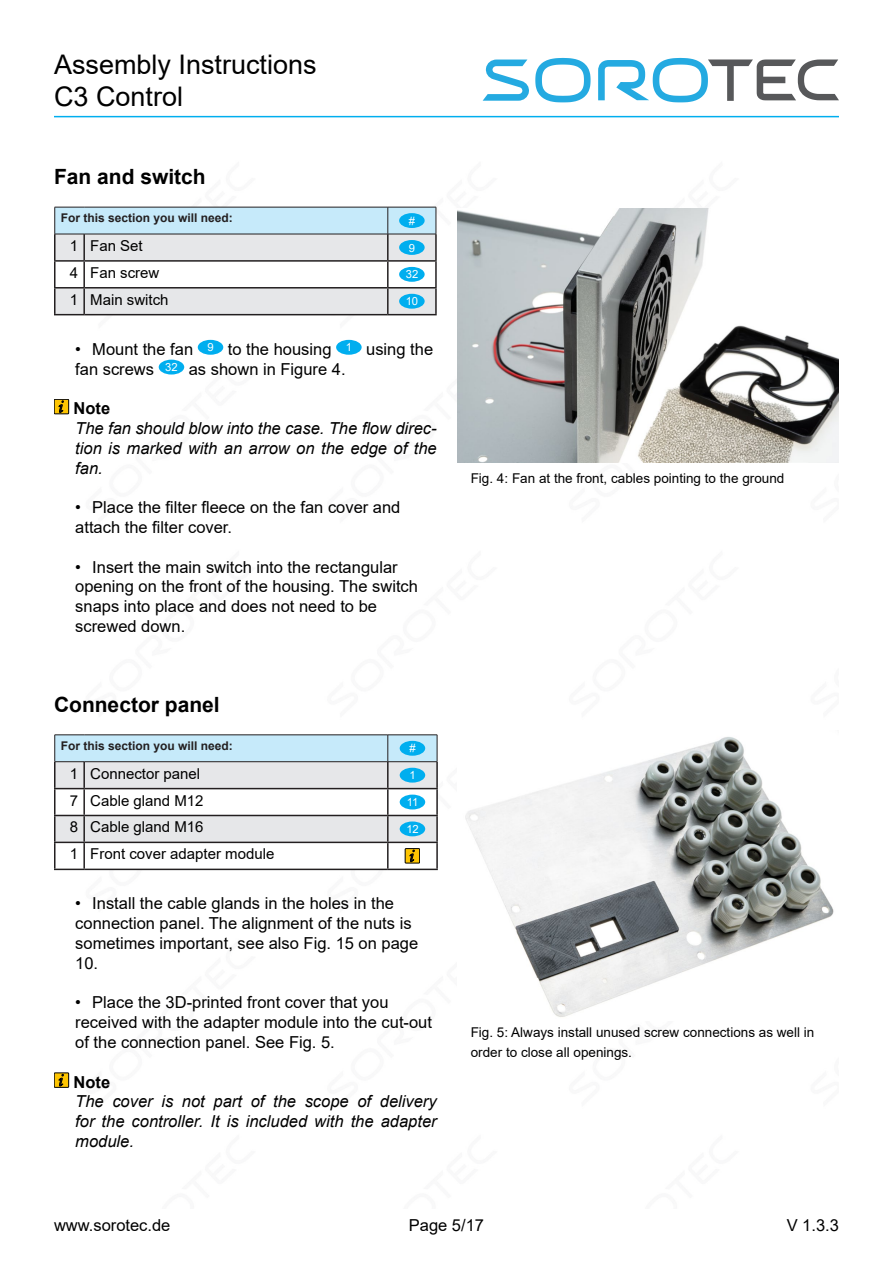
<style>
.page{position:relative;width:893px;height:1263px;background:#fff}
.page>*{position:absolute;margin:0;border:0;box-sizing:border-box;transform-origin:0 0}
.t1{font:27px/32.4px "Arial";color:#000}
.Überschrift_2{font:700 21px "Arial";color:#000}
.t2{font:16.5px/19.8px "Arial";color:#000}
.Hinweis{font:italic 16.5px/19.8px "Arial";color:#000;text-align:justify}
.Hinweis_Überschrift{font:700 16.5px "Arial";color:#000}
.Tabellentext{font:15px "Arial";color:#000}
.Bedarfstabelle_Text{font:15px "Arial";color:#000}
.Bedarfstabelle_Anzahl{font:15px "Arial";color:#000}
.Bildtext{font:13.5px/19.8px "Arial";color:#000}
.Bedarfstabellenkopf{font:700 12px "Arial";color:#231f20}
.Kreisnummer{font:11.25px "Arial";letter-spacing:-.015em;color:#fff}
</style>
<div class="page">
<svg style="left:598px;top:58px;width:241px;height:44px"></svg>
<svg style="left:483px;top:58px;width:108px;height:44px"></svg>
<hr style="left:54px;top:116px;width:785px;height:1px;background:#00aeef">
<svg style="left:54px;top:207px;width:383px;height:108px"></svg>
<hr style="left:84px;top:234px;width:304px;height:1px;background:#231f20">
<hr style="left:388px;top:234px;width:48px;height:1px;background:#231f20">
<div style="left:399px;top:213px;width:26px;height:15px;background:#00aeef;border-radius:50%"></div>
<div style="left:399px;top:240px;width:26px;height:15px;background:#00aeef;border-radius:50%"></div>
<div style="left:399px;top:267px;width:26px;height:15px;background:#00aeef;border-radius:50%"></div>
<div style="left:399px;top:294px;width:26px;height:15px;background:#00aeef;border-radius:50%"></div>
<div style="left:198px;top:340px;width:25px;height:15px;background:#00aeef;border-radius:50%"></div>
<div style="left:336px;top:340px;width:26px;height:15px;background:#00aeef;border-radius:50%"></div>
<div style="left:159px;top:360px;width:25px;height:14px;background:#00aeef;border-radius:50%"></div>
<div style="left:54px;top:399px;width:15px;height:15px;background:#fec501"></div>
<div style="left:54px;top:399px;width:15px;height:15px;border:1px solid #010101"></div>
<svg style="left:58px;top:400px;width:6px;height:13px"></svg>
<img style="left:458px;top:209px;width:381px;height:254px">
<hr style="left:54px;top:869px;width:30px;height:1px;background:#231f20">
<hr style="left:84px;top:869px;width:304px;height:1px;background:#231f20">
<hr style="left:388px;top:869px;width:50px;height:1px;background:#231f20">
<svg style="left:54px;top:734px;width:384px;height:135px"></svg>
<div style="left:54px;top:1073px;width:15px;height:14px;background:#fec501"></div>
<div style="left:54px;top:1073px;width:15px;height:14px;border:1px solid #010101"></div>
<svg style="left:58px;top:1074px;width:6px;height:12px"></svg>
<img style="left:465px;top:737px;width:369px;height:280px">
<h1 class="t1" style="left:54px;top:48px;width:264px">Assembly Instructions<br>C3 Control</h1>
<p class="Überschrift_2" style="left:54px;top:162px;width:153px">Fan and switch</p>
<p class="Bedarfstabellenkopf" style="left:61px;top:209px;width:174px">For this section you will need:</p>
<p class="Kreisnummer" style="left:409px;top:213px;width:8px">#</p>
<p class="Bedarfstabelle_Anzahl" style="left:70px;top:235px;width:10px">1</p>
<p class="Bedarfstabelle_Text" style="left:90px;top:235px;width:54px">Fan Set</p>
<p class="Kreisnummer" style="left:409px;top:240px;width:8px">9</p>
<p class="Bedarfstabelle_Anzahl" style="left:70px;top:262px;width:10px">4</p>
<p class="Tabellentext" style="left:90px;top:262px;width:71px">Fan screw</p>
<p class="Kreisnummer" style="left:406px;top:267px;width:14px">32</p>
<p class="Bedarfstabelle_Anzahl" style="left:70px;top:289px;width:10px">1</p>
<p class="Bedarfstabelle_Text" style="left:90px;top:289px;width:80px">Main switch</p>
<p class="Kreisnummer" style="left:406px;top:294px;width:14px">10</p>
<p class="t2" style="left:75px;top:339px;width:119px">• Mount the fan</p>
<p class="Kreisnummer" style="left:207px;top:340px;width:8px">9</p>
<p class="t2" style="left:228px;top:339px;width:105px">to the housing</p>
<p class="Kreisnummer" style="left:346px;top:340px;width:8px">1</p>
<p class="t2" style="left:366px;top:339px;width:68px">using the</p>
<p class="t2" style="left:75px;top:359px;width:80px">fan screws</p>
<p class="Kreisnummer" style="left:165px;top:359px;width:14px">32</p>
<p class="t2" style="left:189px;top:359px;width:158px">as shown in Figure 4.</p>
<p class="Hinweis_Überschrift" style="left:74px;top:397px;width:38px">Note</p>
<p class="Hinweis" style="left:75px;top:418px;width:363px">The fan should blow into the case. The flow direc&shy;tion is marked with an arrow on the edge of the fan.</p>
<p class="t2" style="left:75px;top:497px;width:327px">• Place the filter fleece on the fan cover and attach the filter cover.</p>
<p class="t2" style="left:75px;top:557px;width:344px">• Insert the main switch into the rectangular opening on the front of the housing. The switch snaps into place and does not need to be screwed down.</p>
<p class="Überschrift_2" style="left:54px;top:689px;width:167px">Connector panel</p>
<p class="Bedarfstabellenkopf" style="left:61px;top:737px;width:174px">For this section you will need:</p>
<p class="Kreisnummer" style="left:409px;top:741px;width:8px">#</p>
<p class="Bedarfstabelle_Anzahl" style="left:70px;top:763px;width:10px">1</p>
<p class="Tabellentext" style="left:90px;top:763px;width:112px">Connector panel</p>
<p class="Kreisnummer" style="left:409px;top:767px;width:8px">1</p>
<p class="Bedarfstabelle_Anzahl" style="left:70px;top:790px;width:10px">7</p>
<p class="Tabellentext" style="left:90px;top:790px;width:115px">Cable gland M12</p>
<p class="Kreisnummer" style="left:407px;top:794px;width:13px">11</p>
<p class="Bedarfstabelle_Anzahl" style="left:70px;top:817px;width:10px">8</p>
<p class="Tabellentext" style="left:90px;top:817px;width:115px">Cable gland M16</p>
<p class="Kreisnummer" style="left:406px;top:821px;width:14px">12</p>
<p class="Bedarfstabelle_Anzahl" style="left:70px;top:844px;width:10px">1</p>
<p class="Tabellentext" style="left:90px;top:844px;width:186px">Front cover adapter module</p>
<p class="t2" style="left:75px;top:894px;width:344px">• Install the cable glands in the holes in the connection panel. The alignment of the nuts is sometimes important, see also Fig. 15 on page 10.</p>
<p class="t2" style="left:75px;top:993px;width:358px">• Place the 3D-printed front cover that you received with the adapter module into the cut-out of the connection panel. See Fig. 5.</p>
<p class="Hinweis_Überschrift" style="left:74px;top:1070px;width:38px">Note</p>
<p class="Hinweis" style="left:75px;top:1092px;width:363px">The cover is not part of the scope of delivery for the controller. It is included with the adapter module.</p>
<p class="Bildtext" style="left:471px;top:469px;width:315px">Fig. 4: Fan at the front, cables pointing to the ground</p>
<p class="Bildtext" style="left:471px;top:1022px;width:345px">Fig. 5: Always install unused screw connections as well in order to close all openings.</p>
<p class="t2" style="left:409px;top:1215px;width:77px">Page 5/17</p>
<p class="t2" style="left:54px;top:1215px;width:118px">www.sorotec.de</p>
<p class="t2" style="left:787px;top:1215px;width:54px">V 1.3.3</p>
</div>
